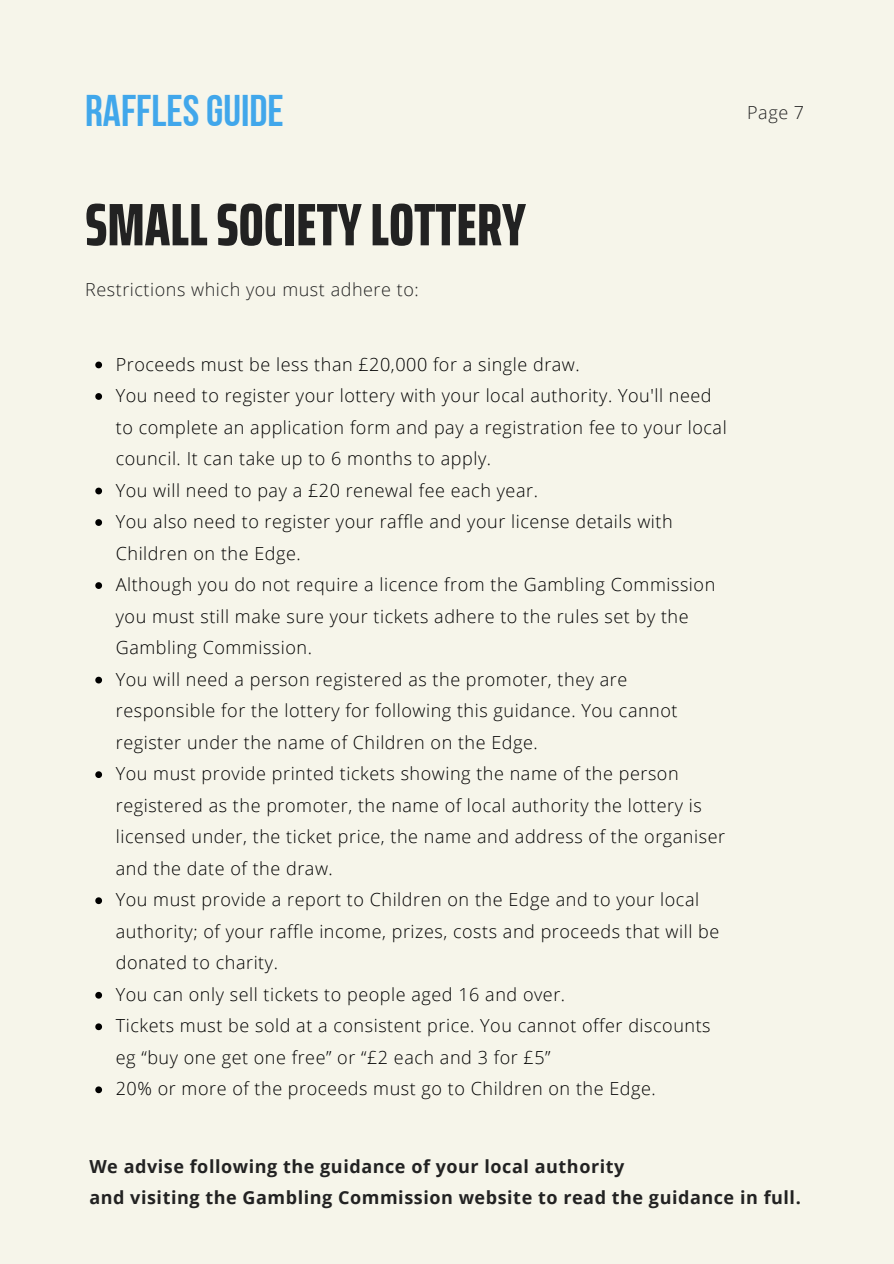
<style>
.page{position:relative;width:894px;height:1264px;background:#fff}
.page>*{position:absolute;margin:0;border:0;box-sizing:border-box;transform-origin:0 0}
.t1{font:800 extra-condensed 60px "Saira";color:#222}
.t2{font:44.25px "Bebas Neue Cyrillic";color:#41a7eb}
.t3{font:300 18px/31.5px "Open Sans";letter-spacing:.03em;color:#000}
.t4{font:700 18px/31.5px "Open Sans";letter-spacing:.03em;color:#222}
.t5{font:300 18px "Open Sans";letter-spacing:.03em;color:#222}
</style>
<div class="page">
<div style="left:0;top:0;width:893px;height:1263px;background:#f6f5ea"></div>
<svg style="left:95px;top:361px;width:7px;height:7px"></svg>
<svg style="left:95px;top:393px;width:7px;height:7px"></svg>
<svg style="left:95px;top:487px;width:7px;height:7px"></svg>
<svg style="left:95px;top:519px;width:7px;height:7px"></svg>
<svg style="left:95px;top:582px;width:7px;height:7px"></svg>
<svg style="left:95px;top:676px;width:7px;height:7px"></svg>
<svg style="left:95px;top:771px;width:7px;height:7px"></svg>
<svg style="left:95px;top:897px;width:7px;height:7px"></svg>
<svg style="left:95px;top:991px;width:7px;height:7px"></svg>
<svg style="left:95px;top:1023px;width:7px;height:7px"></svg>
<svg style="left:95px;top:1086px;width:7px;height:7px"></svg>
<h2 class="t2" style="left:85px;top:93px;width:200px">RAFFLESGUIDE</h2>
<p class="t5" style="left:747px;top:100px;width:58px">Page 7</p>
<h1 class="t1" style="left:85px;top:177px;width:442px">SMALLSOCIETYLOTTERY</h1>
<p class="t5" style="left:85px;top:276px;width:335px">Restrictions which you must adhere to:</p>
<p class="t3" style="left:116px;top:348px;width:612px">Proceeds must be less than £20,000 for a single draw.<br>You need to register your lottery with your local authority. You'll need to complete an application form and pay a registration fee to your local council. It can take up to 6 months to apply.<br>You will need to pay a £20 renewal fee each year.<br>You also need to register your raffle and your license details with Children on the Edge.<br>Although you do not require a licence from the Gambling Commission you must still make sure your tickets adhere to the rules set by the Gambling Commission.<br>You will need a person registered as the promoter, they are responsible for the lottery for following this guidance. You cannot register under the name of Children on the Edge.<br>You must provide printed tickets showing the name of the person registered as the promoter, the name of local authority the lottery is licensed under, the ticket price, the name and address of the organiser and the date of the draw.<br>You must provide a report to Children on the Edge and to your local authority; of your raffle income, prizes, costs and proceeds that will be donated to charity.<br>You can only sell tickets to people aged 16 and over.<br>Tickets must be sold at a consistent price. You cannot offer discounts eg “buy one get one free” or “£2 each and 3 for £5”<br>20% or more of the proceeds must go to Children on the Edge.</p>
<p class="t4" style="left:89px;top:1149px;width:712px">We advise following the guidance of your local authority<br>and visiting the Gambling Commission website to read the guidance in full.</p>
</div>
